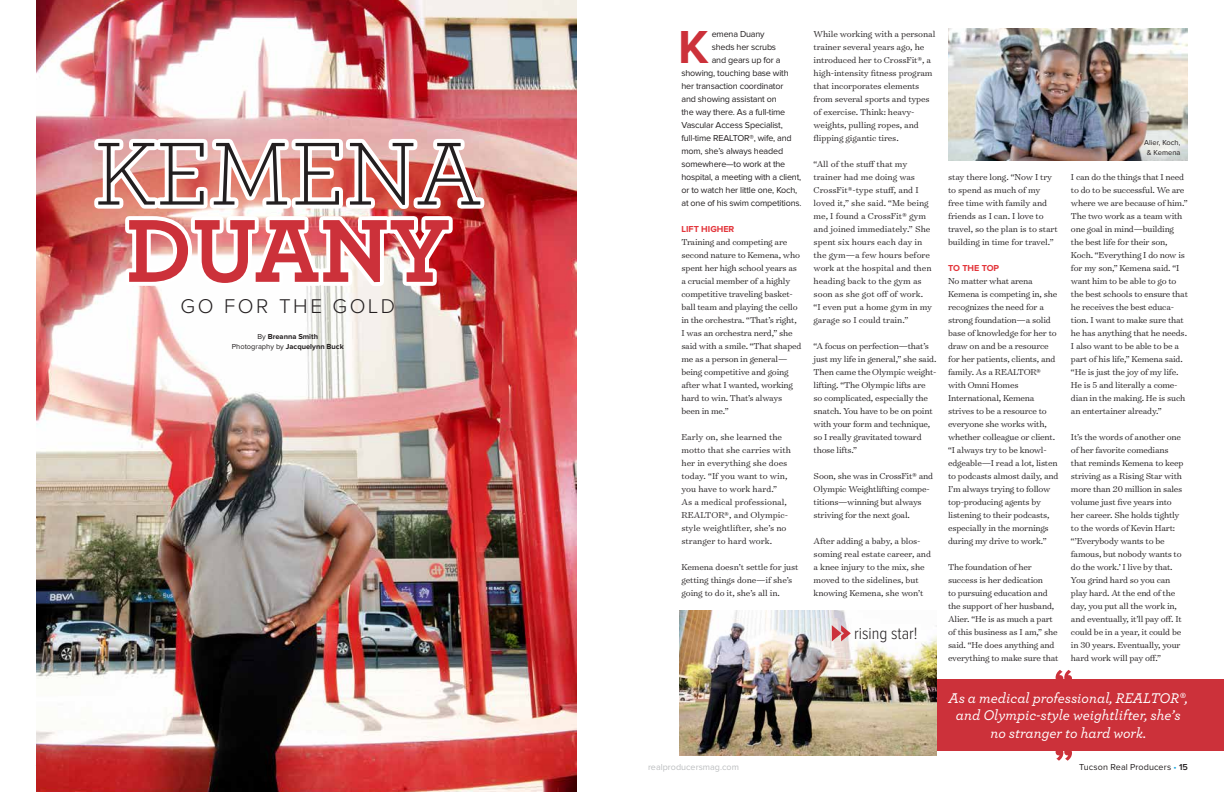
<style>
.page{position:relative;width:1224px;height:792px;background:#fff}
.page>*{position:absolute;margin:0;border:0;box-sizing:border-box;transform-origin:0 0}
.t1{font:300 93.8px "Archer Pro";color:#231f20}
.t2{font:700 93.8px "Archer Pro";color:#cc313a}
.t3{font:700 48px "Proxima Nova";color:#cc313a}
.t4{font:300 20.6px "Proxima Nova";letter-spacing:.125em;color:#231f20}
.t5{font:300 17px "Proxima Nova Cond";color:#231f20}
.t6{font:italic 500 14.7px/17.7px "Archer Pro";color:#fff;text-align:center}
.t7{font:300 9.8px/13px "Surveyor Text";letter-spacing:-.02em;color:#231f20}
.t8{font:300 9.8px/13px "Surveyor Text";color:#231f20}
.t9{font:9px "Proxima Nova";letter-spacing:-.02em;color:#231f20}
.t10{font:9px "Proxima Nova";letter-spacing:.01em;color:#231f20}
.t11{font:9px "Proxima Nova";color:#bcbec0}
.t12{font:700 9px "Proxima Nova";color:#e3343a}
.t13{font:700 7.5px/10px "Proxima Nova";color:#231f20;text-align:center}
.t14{font:7.5px/10px "Proxima Nova";color:#231f20;text-align:center}
.s1{font-weight:400}
.s2{color:#19a8e0}
.s3{font-weight:600}
</style>
<div class="page">
<div style="left:912px;top:679px;width:312px;height:72px;background:#cc313a"></div>
<img style="left:36px;top:0;width:541px;height:792px">
<img style="left:90px;top:115px;width:398px;height:178px">
<img style="left:680px;top:611px;width:257px;height:145px">
<img style="left:949px;top:29px;width:238px;height:132px">
<svg style="left:832px;top:625px;width:19px;height:16px"></svg>
<svg style="left:1056px;top:670px;width:16px;height:9px"></svg>
<svg style="left:1056px;top:751px;width:16px;height:10px"></svg>
<h1 class="t1" style="left:94px;top:112px;width:390px">KEMENA</h1>
<h1 class="t2" style="left:126px;top:177px;width:326px">DUANY</h1>
<h3 class="t4" style="left:181px;top:297px;width:216px">GO FOR THE GOLD</h3>
<p class="t13" style="left:232px;top:331px;width:113px"><span class="s1">By</span> Breanna Smith<br><span class="s1">Photography by</span> Jacquelynn Buck</p>
<h2 class="t3" style="left:678px;top:25px;width:32px">K</h2>
<p class="t9" style="left:712px;top:29px;width:55px">emena Duany</p>
<p class="t9" style="left:712px;top:42px;width:66px">sheds her scrubs</p>
<p class="t9" style="left:712px;top:55px;width:70px">and gears up for a</p>
<p class="t9" style="left:682px;top:68px;width:109px">showing, touching base with</p>
<p class="t9" style="left:682px;top:81px;width:103px">her transaction coordinator</p>
<p class="t9" style="left:682px;top:94px;width:97px">and showing assistant on</p>
<p class="t9" style="left:682px;top:107px;width:105px">the way there. As a full-time</p>
<p class="t9" style="left:682px;top:120px;width:103px">Vascular Access Specialist,</p>
<p class="t9" style="left:682px;top:133px;width:112px">full-time REALTOR®, wife, and</p>
<p class="t9" style="left:682px;top:146px;width:103px">mom, she’s always headed</p>
<p class="t9" style="left:682px;top:159px;width:105px">somewhere—to work at the</p>
<p class="t9" style="left:682px;top:172px;width:121px">hospital, a meeting with a client,</p>
<p class="t9" style="left:682px;top:185px;width:117px">or to watch her little one, Koch,</p>
<p class="t9" style="left:682px;top:198px;width:122px">at one of his swim competitions.</p>
<p class="t12" style="left:682px;top:225px;width:54px">LIFT HIGHER</p>
<p class="t7" style="left:682px;top:235px;width:122px">Training and competing are second nature to Kemena, who spent her high school years as a crucial member of a highly competitive traveling basket&shy;ball team and playing the cello in the orchestra. “That’s right,<br>I was an orchestra nerd,” she said with a smile. “That shaped me as a person in general— being competitive and going after what I wanted, working hard to win. That’s always been in me.”</p>
<p class="t8" style="left:682px;top:430px;width:111px">Early on, she learned the motto that she carries with her in everything she does today. “If you want to win, you have to work hard.”<br>As a medical professional,<br>REALTOR®, and Olympic&shy;style weightlifter, she’s no stranger to hard work.</p>
<p class="t7" style="left:682px;top:560px;width:118px">Kemena doesn’t settle for just getting things done—if she’s going to do it, she’s all in.</p>
<p class="t7" style="left:814px;top:27px;width:123px">While working with a personal trainer several years ago, he introduced her to CrossFit®, a high-intensity fitness program that incorporates elements from several sports and types of exercise. Think: heavy&shy;weights, pulling ropes, and flipping gigantic tires.</p>
<p class="t8" style="left:814px;top:157px;width:120px">“All of the stuff that my trainer had me doing was<br>CrossFit®-type stuff, and I loved it,” she said. “Me being me, I found a CrossFit® gym and joined immediately.” She spent six hours each day in the gym—a few hours before work at the hospital and then heading back to the gym as soon as she got off of work. “I even put a home gym in my garage so I could train.”</p>
<p class="t7" style="left:814px;top:339px;width:124px">“A focus on perfection—that’s just my life in general,” she said.<br>Then came the Olympic weight&shy;lifting. “The Olympic lifts are so complicated, especially the snatch. You have to be on point with your form and technique, so I really gravitated toward those lifts.”</p>
<p class="t7" style="left:814px;top:469px;width:121px">Soon, she was in CrossFit® and<br>Olympic Weightlifting compe&shy;titions—winning but always striving for the next goal.</p>
<p class="t7" style="left:814px;top:534px;width:119px">After adding a baby, a blos&shy;soming real estate career, and a knee injury to the mix, she moved to the sidelines, but knowing Kemena, she won’t</p>
<h3 class="t5" style="left:854px;top:625px;width:65px">rising star!</h3>
<p class="t7" style="left:948px;top:170px;width:111px">stay there long. “Now I try to spend as much of my free time with family and friends as I can. I love to travel, so the plan is to start building in time for travel.”</p>
<p class="t12" style="left:948px;top:264px;width:53px">TO THE TOP</p>
<p class="t7" style="left:948px;top:274px;width:112px">No matter what arena<br>Kemena is competing in, she recognizes the need for a strong foundation—a solid base of knowledge for her to draw on and be a resource for her patients, clients, and family. As a REALTOR® with Omni Homes<br>International, Kemena strives to be a resource to everyone she works with, whether colleague or client. “I always try to be knowl&shy;edgeable—I read a lot, listen to podcasts almost daily, and<br>I’m always trying to follow top-producing agents by listening to their podcasts, especially in the mornings during my drive to work.”</p>
<p class="t7" style="left:948px;top:560px;width:112px">The foundation of her success is her dedication<br>to pursuing education and the support of her husband,<br>Alier. “He is as much a part of this business as I am,” she said. “He does anything and everything to make sure that</p>
<p class="t14" style="left:1144px;top:137px;width:38px">Alier, Koch, &amp; Kemena</p>
<p class="t7" style="left:1071px;top:170px;width:118px">I can do the things that I need to do to be successful. We are where we are because of him.”<br>The two work as a team with one goal in mind—building the best life for their son,<br>Koch. “Everything I do now is for my son,” Kemena said. “I want him to be able to go to the best schools to ensure that he receives the best educa&shy;tion. I want to make sure that he has anything that he needs.<br>I also want to be able to be a part of his life,” Kemena said. “He is just the joy of my life.<br>He is 5 and literally a come&shy;dian in the making. He is such an entertainer already.”</p>
<p class="t7" style="left:1071px;top:430px;width:114px">It’s the words of another one of her favorite comedians that reminds Kemena to keep striving as a Rising Star with more than 20 million in sales volume just five years into her career. She holds tightly to the words of Kevin Hart: “’Everybody wants to be famous, but nobody wants to do the work.’ I live by that.<br>You grind hard so you can play hard. At the end of the day, you put all the work in, and eventually, it’ll pay off. It could be in a year, it could be in 30 years. Eventually, your hard work will pay off.”</p>
<h3 class="t6" style="left:949px;top:688px;width:241px">As a medical professional, REALTOR®, and Olympic-style weightlifter, she’s no stranger to hard work.</h3>
<p class="t11" style="left:648px;top:762px;width:92px">realproducersmag.com</p>
<p class="t10" style="left:1079px;top:762px;width:110px">Tucson Real Producers <span class="s2">•</span> <span class="s3">15</span></p>
</div>
